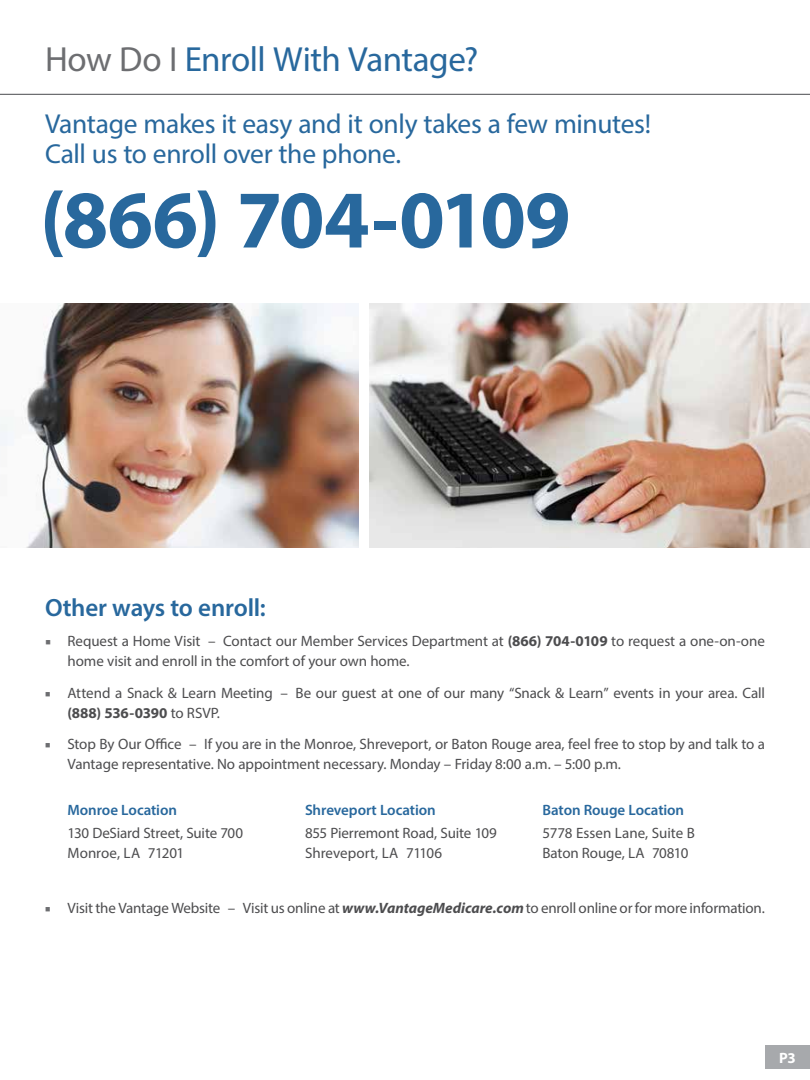
<style>
.page{position:relative;width:810px;height:1080px;background:#fff}
.page>*{position:absolute;margin:0;border:0;box-sizing:border-box;transform-origin:0 0}
.t1{font:700 82.5px "Myriad Pro";letter-spacing:-.015em;color:#28689d}
.t2{font:35px "Myriad Pro";letter-spacing:-.015em;color:#28689d}
.t3{font:27.5px/30px "Myriad Pro";letter-spacing:-.015em;color:#28689d}
.t4{font:600 25px "Myriad Pro";letter-spacing:-.01em;color:#28689d}
.t5{font:15px/20px "Myriad Pro";letter-spacing:-.01em;color:#4d4d4f}
.t6{font:600 15px "Myriad Pro";letter-spacing:-.005em;color:#28689d}
.t7{font:700 15px "Myriad Pro";color:#fff}
.s1{color:#6d6e71}
.s2{font-family:"Minion Pro";color:#6d6e71}
.s3{font-weight:700}
.s4{font-weight:700;font-style:italic}
</style>
<div class="page">
<img style="left:0;top:304px;width:358px;height:244px">
<img style="left:369px;top:304px;width:441px;height:244px">
<hr style="left:0;top:94px;width:810px;height:1px;background:#6d6e71">
<div style="left:765px;top:1045px;width:45px;height:24px;background:#a7a9ac"></div>
<h2 class="t2" style="left:45px;top:38px;width:435px"><span class="s1">How Do I</span> Enroll With Vantage?</h2>
<h3 class="t3" style="left:45px;top:108px;width:608px">Vantage makes it easy and it only takes a few minutes!<br>Call us to enroll over the phone.</h3>
<h1 class="t1" style="left:40px;top:166px;width:532px">(866) 704-0109</h1>
<h3 class="t4" style="left:45px;top:592px;width:222px">Other ways to enroll:</h3>
<p class="t5" style="left:67px;top:631px;width:699px;text-indent:-22px"><span class="s2">■</span> Request a Home Visit – Contact our Member Services Department at <span class="s3">(866) 704-0109</span> to request a one-on-one home visit and enroll in the comfort of your own home.</p>
<p class="t5" style="left:67px;top:682px;width:699px;text-indent:-22px"><span class="s2">■</span> Attend a Snack &amp; Learn Meeting – Be our guest at one of our many “Snack &amp; Learn” events in your area. Call <span class="s3">(888) 536-0390</span> to RSVP.</p>
<p class="t5" style="left:67px;top:734px;width:699px;text-indent:-22px"><span class="s2">■</span> Stop By Our Office – If you are in the Monroe, Shreveport, or Baton Rouge area, feel free to stop by and talk to a<br>Vantage representative. No appointment necessary. Monday – Friday 8:00 a.m. – 5:00 p.m.</p>
<p class="t6" style="left:68px;top:800px;width:111px">Monroe Location</p>
<p class="t5" style="left:68px;top:822px;width:177px">130 DeSiard Street, Suite 700<br>Monroe, LA 71201</p>
<p class="t6" style="left:305px;top:800px;width:132px">Shreveport Location</p>
<p class="t5" style="left:305px;top:822px;width:193px">855 Pierremont Road, Suite 109<br>Shreveport, LA 71106</p>
<p class="t6" style="left:543px;top:800px;width:143px">Baton Rouge Location</p>
<p class="t5" style="left:543px;top:822px;width:154px">5778 Essen Lane, Suite B<br>Baton Rouge, LA 70810</p>
<p class="t5" style="left:45px;top:897px;width:721px"><span class="s2">■</span> Visit the Vantage Website – Visit us online at <span class="s4">www.VantageMedicare.com</span> to enroll online or for more information.</p>
<p class="t7" style="left:779px;top:1048px;width:18px">P3</p>
</div>
